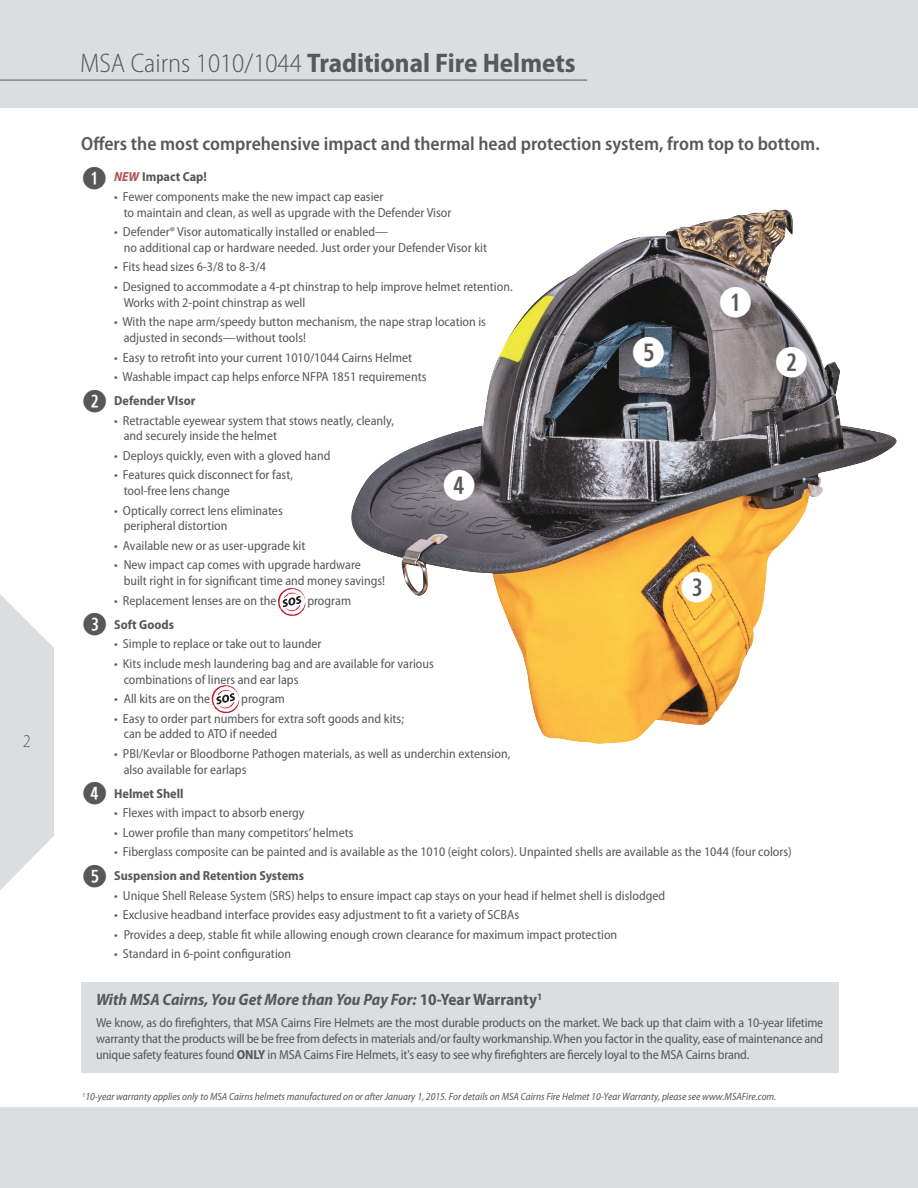
<style>
.page{position:relative;width:918px;height:1188px;background:#fff}
.page>*{position:absolute;margin:0;border:0;box-sizing:border-box;transform-origin:0 0}
.t1{font:700 40.8px "Combi Numerals Pro";color:#fff}
.t2{font:700 30px "Combi Numerals Pro";color:#57585a}
.t3{font:700 semi-condensed 27px "Myriad Pro";color:#57585a}
.t4{font:600 semi-condensed 19.2px "Myriad Pro";color:#57585a}
.t5{font:300 semi-condensed 18px "Myriad Pro";color:#57585a}
.t6{font:italic 700 semi-condensed 16.5px "Myriad Pro";color:#57585a}
.t7{font:semi-condensed 13.2px/15.8px "Myriad Pro";color:#57585a}
.t8{font:700 semi-condensed 13.2px "Myriad Pro";color:#57585a}
.t9{font:italic semi-condensed 10.5px "Myriad Pro";color:#57585a}
.s1{font-weight:300}
.s2{font-style:italic;color:#ae5154}
.s3{font-style:normal}
.s4{font-weight:700}
</style>
<div class="page">
<div style="left:0;top:1107px;width:918px;height:81px;background:#dcdddf"></div>
<div style="left:0;top:0;width:918px;height:108px;background:#dcdddf"></div>
<hr style="left:0;top:80px;width:587px;height:1px;background:#57585a">
<svg style="left:0;top:594px;width:54px;height:296px"></svg>
<div style="left:81px;top:982px;width:757px;height:90px;background:#dcdddf"></div>
<svg style="left:277px;top:588px;width:29px;height:28px"></svg>
<img style="left:351px;top:209px;width:546px;height:535px">
<div style="left:778px;top:349px;width:27px;height:27px;background:#57585a;border-radius:50%"></div>
<div style="left:635px;top:339px;width:27px;height:27px;background:#57585a;border-radius:50%"></div>
<div style="left:722px;top:289px;width:27px;height:27px;background:#57585a;border-radius:50%"></div>
<div style="left:683px;top:574px;width:27px;height:27px;background:#57585a;border-radius:50%"></div>
<div style="left:446px;top:472px;width:27px;height:27px;background:#57585a;border-radius:50%"></div>
<svg style="left:211px;top:685px;width:29px;height:29px"></svg>
<h3 class="t5" style="left:23px;top:730px;width:10px">2</h3>
<h3 class="t3" style="left:80px;top:47px;width:497px"><span class="s1">MSA Cairns 1010/1044</span> Traditional Fire Helmets</h3>
<h3 class="t4" style="left:81px;top:137px;width:740px">Offers the most comprehensive impact and thermal head protection system, from top to bottom.</h3>
<h2 class="t2" style="left:82px;top:167px;width:26px">Q</h2>
<p class="t8" style="left:114px;top:169px;width:94px"><span class="s2">NEW</span> Impact Cap!</p>
<p class="t7" style="left:124px;top:190px;width:329px;text-indent:-10px">• Fewer components make the new impact cap easier<br>to maintain and clean, as well as upgrade with the Defender Visor</p>
<p class="t7" style="left:124px;top:225px;width:365px;text-indent:-10px">• Defender® Visor automatically installed or enabled—<br>no additional cap or hardware needed. Just order your Defender Visor kit</p>
<p class="t7" style="left:114px;top:260px;width:153px">• Fits head sizes 6-3/8 to 8-3/4</p>
<p class="t7" style="left:124px;top:280px;width:391px;text-indent:-10px">• Designed to accommodate a 4-pt chinstrap to help improve helmet retention.<br>Works with 2-point chinstrap as well</p>
<p class="t7" style="left:124px;top:315px;width:364px;text-indent:-10px">• With the nape arm/speedy button mechanism, the nape strap location is adjusted in seconds—without tools!</p>
<p class="t7" style="left:114px;top:350px;width:300px">• Easy to retrofit into your current 1010/1044 Cairns Helmet</p>
<p class="t7" style="left:114px;top:370px;width:314px">• Washable impact cap helps enforce NFPA 1851 requirements</p>
<p class="t8" style="left:114px;top:393px;width:83px">Defender VIsor</p>
<p class="t7" style="left:124px;top:413px;width:272px;text-indent:-10px">• Retractable eyewear system that stows neatly, cleanly, and securely inside the helmet</p>
<p class="t7" style="left:114px;top:449px;width:218px">• Deploys quickly, even with a gloved hand</p>
<p class="t7" style="left:124px;top:468px;width:171px;text-indent:-10px">• Features quick disconnect for fast, tool-free lens change</p>
<p class="t7" style="left:124px;top:504px;width:161px;text-indent:-10px">• Optically correct lens eliminates peripheral distortion</p>
<p class="t7" style="left:114px;top:539px;width:193px">• Available new or as user-upgrade kit</p>
<p class="t7" style="left:124px;top:558px;width:263px;text-indent:-10px">• New impact cap comes with upgrade hardware built right in for significant time and money savings!</p>
<p class="t7" style="left:114px;top:594px;width:164px">• Replacement lenses are on the</p>
<p class="t7" style="left:307px;top:594px;width:45px">program</p>
<p class="t8" style="left:114px;top:617px;width:61px">Soft Goods</p>
<p class="t7" style="left:114px;top:637px;width:209px">• Simple to replace or take out to launder</p>
<p class="t7" style="left:124px;top:657px;width:312px;text-indent:-10px">• Kits include mesh laundering bag and are available for various combinations of liners and ear laps</p>
<p class="t7" style="left:114px;top:692px;width:98px">• All kits are on the</p>
<p class="t7" style="left:241px;top:692px;width:45px">program</p>
<p class="t7" style="left:124px;top:712px;width:282px;text-indent:-10px">• Easy to order part numbers for extra soft goods and kits; can be added to ATO if needed</p>
<p class="t7" style="left:124px;top:747px;width:388px;text-indent:-10px">• PBI/Kevlar or Bloodborne Pathogen materials, as well as underchin extension, also available for earlaps</p>
<p class="t8" style="left:114px;top:785px;width:71px">Helmet Shell</p>
<p class="t7" style="left:114px;top:806px;width:192px">• Flexes with impact to absorb energy</p>
<p class="t7" style="left:114px;top:826px;width:241px">• Lower profile than many competitors’ helmets</p>
<p class="t7" style="left:114px;top:845px;width:679px">• Fiberglass composite can be painted and is available as the 1010 (eight colors). Unpainted shells are available as the 1044 (four colors)</p>
<p class="t8" style="left:114px;top:868px;width:191px">Suspension and Retention Systems</p>
<p class="t7" style="left:114px;top:889px;width:553px">• Unique Shell Release System (SRS) helps to ensure impact cap stays on your head if helmet shell is dislodged</p>
<p class="t7" style="left:114px;top:908px;width:406px">• Exclusive headband interface provides easy adjustment to fit a variety of SCBAs</p>
<p class="t7" style="left:114px;top:928px;width:505px">• Provides a deep, stable fit while allowing enough crown clearance for maximum impact protection</p>
<p class="t7" style="left:114px;top:947px;width:178px">• Standard in 6-point configuration</p>
<h1 class="t1" style="left:719px;top:287px;width:35px">Q</h1>
<h1 class="t1" style="left:632px;top:337px;width:35px">T</h1>
<h1 class="t1" style="left:775px;top:347px;width:35px">W</h1>
<h2 class="t2" style="left:83px;top:390px;width:26px">W</h2>
<h1 class="t1" style="left:443px;top:470px;width:35px">R</h1>
<h1 class="t1" style="left:680px;top:572px;width:35px">E</h1>
<h2 class="t2" style="left:83px;top:613px;width:26px">E</h2>
<h2 class="t2" style="left:83px;top:782px;width:26px">R</h2>
<h2 class="t2" style="left:83px;top:865px;width:26px">T</h2>
<p class="t6" style="left:96px;top:990px;width:448px">With MSA Cairns, You Get More than You Pay For: <span class="s3">10-Year Warranty</span><sup>1</sup></p>
<p class="t7" style="left:96px;top:1016px;width:729px;text-align:justify">We know, as do firefighters, that MSA Cairns Fire Helmets are the most durable products on the market. We back up that claim with a 10-year lifetime warranty that the products will be be free from defects in materials and/or faulty workmanship. When you factor in the quality, ease of maintenance and unique safety features found <span class="s4">ONLY</span> in MSA Cairns Fire Helmets, it's easy to see why firefighters are fiercely loyal to the MSA Cairns brand.</p>
<p class="t9" style="left:82px;top:1093px;width:695px"><sup>1</sup>10-year warranty applies only to MSA Cairns helmets manufactured on or after January 1, 2015. For details on MSA Cairns Fire Helmet 10-Year Warranty, please see www.MSAFire.com.</p>
</div>
